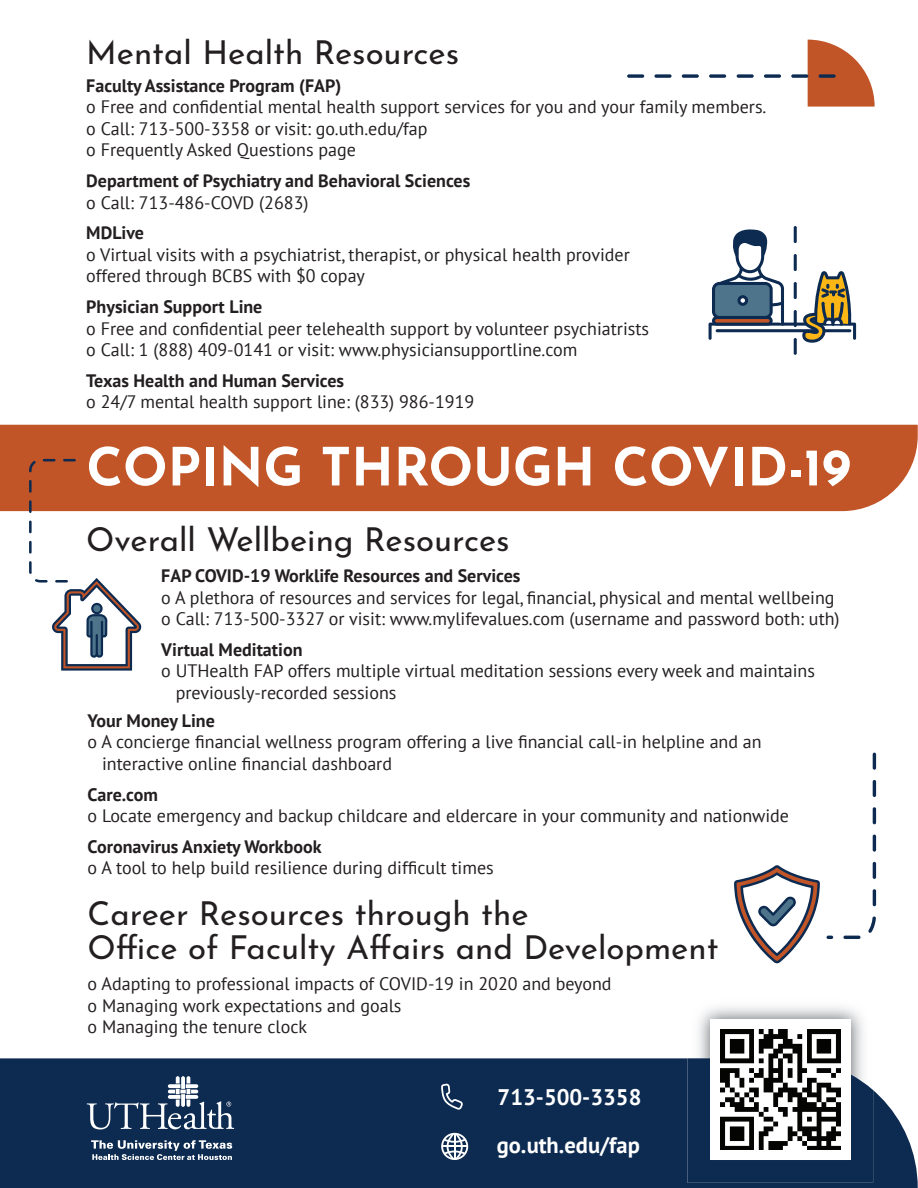
<style>
.page{position:relative;width:918px;height:1188px;background:#fff}
.page>*{position:absolute;margin:0;border:0;box-sizing:border-box;transform-origin:0 0}
.t1{font:700 52.5px "Josefin Sans";color:#fff}
.t2{font:33px/34.5px "Josefin Sans";color:#231f20}
.t3{font:700 22.5px "PT Sans";color:#fff}
.t4{font:18px/21.6px "PT Sans";color:#231f20}
.t5{font:700 18px "PT Sans";color:#231f20}
</style>
<div class="page">
<div style="left:0;top:1058px;width:918px;height:130px;background:#0d2b51"></div>
<div style="left:0;top:425px;width:918px;height:86px;background:#c25527"></div>
<svg style="left:808px;top:40px;width:67px;height:67px"></svg>
<svg style="left:734px;top:865px;width:86px;height:98px"></svg>
<svg style="left:827px;top:753px;width:49px;height:186px"></svg>
<svg style="left:737px;top:74px;width:17px;height:4px"></svg>
<svg style="left:764px;top:74px;width:17px;height:4px"></svg>
<svg style="left:791px;top:74px;width:17px;height:4px"></svg>
<svg style="left:819px;top:74px;width:17px;height:4px"></svg>
<svg style="left:627px;top:74px;width:17px;height:4px"></svg>
<svg style="left:654px;top:74px;width:18px;height:4px"></svg>
<svg style="left:682px;top:74px;width:17px;height:4px"></svg>
<svg style="left:709px;top:74px;width:17px;height:4px"></svg>
<svg style="left:709px;top:228px;width:147px;height:115px"></svg>
<hr style="left:794px;top:226px;width:3px;height:17px;background:#0d2b51;border-radius:2px">
<hr style="left:794px;top:254px;width:3px;height:17px;background:#0d2b51;border-radius:2px">
<hr style="left:794px;top:282px;width:3px;height:17px;background:#0d2b51;border-radius:2px">
<hr style="left:794px;top:310px;width:3px;height:17px;background:#0d2b51;border-radius:2px">
<hr style="left:794px;top:338px;width:3px;height:17px;background:#0d2b51;border-radius:2px">
<svg style="left:29px;top:459px;width:113px;height:212px"></svg>
<hr style="left:90px;top:621px;width:3px;height:16px;background:#0d2b51">
<hr style="left:96px;top:634px;width:2px;height:21px;background:#0d2b51">
<svg style="left:441px;top:1133px;width:27px;height:27px"></svg>
<svg style="left:441px;top:1084px;width:22px;height:26px"></svg>
<img style="left:687px;top:1058px;width:186px;height:125px">
<div style="left:710px;top:1020px;width:141px;height:140px;background:#fff"></div>
<img style="left:720px;top:1030px;width:120px;height:120px">
<svg style="left:91px;top:1140px;width:141px;height:20px"></svg>
<svg style="left:87px;top:1076px;width:147px;height:53px"></svg>
<h2 class="t2" style="left:86px;top:31px;width:374px">Mental Health Resources</h2>
<p class="t5" style="left:86px;top:73px;width:257px">Faculty Assistance Program (FAP)</p>
<p class="t4" style="left:86px;top:96px;width:682px">o Free and confidential mental health support services for you and your family members. o Call: 713-500-3358 or visit: go.uth.edu/fap<br>o Frequently Asked Questions page</p>
<p class="t5" style="left:86px;top:169px;width:386px">Department of Psychiatry and Behavioral Sciences</p>
<p class="t4" style="left:86px;top:191px;width:224px">o Call: 713-486-COVD (2683)</p>
<p class="t5" style="left:86px;top:221px;width:59px">MDLive</p>
<p class="t4" style="left:86px;top:243px;width:545px">o Virtual visits with a psychiatrist, therapist, or physical health provider offered through BCBS with $0 copay</p>
<p class="t5" style="left:86px;top:295px;width:178px">Physician Support Line</p>
<p class="t4" style="left:86px;top:317px;width:564px">o Free and confidential peer telehealth support by volunteer psychiatrists o Call: 1 (888) 409-0141 or visit: www.physiciansupportline.com</p>
<p class="t5" style="left:86px;top:369px;width:259px">Texas Health and Human Services</p>
<p class="t4" style="left:86px;top:391px;width:389px">o 24/7 mental health support line: (833) 986-1919</p>
<h1 class="t1" style="left:86px;top:420px;width:766px">COPING THROUGH COVID-19</h1>
<h2 class="t2" style="left:86px;top:518px;width:425px">Overall Wellbeing Resources</h2>
<p class="t5" style="left:161px;top:564px;width:361px">FAP COVID-19 Worklife Resources and Services</p>
<p class="t4" style="left:161px;top:586px;width:680px">o A plethora of resources and services for legal, financial, physical and mental wellbeing o Call: 713-500-3327 or visit: www.mylifevalues.com (username and password both: uth)</p>
<p class="t5" style="left:161px;top:637px;width:143px">Virtual Meditation</p>
<p class="t4" style="left:176px;top:660px;width:641px;text-indent:-14px">o UTHealth FAP offers multiple virtual meditation sessions every week and maintains previously-recorded sessions</p>
<p class="t5" style="left:88px;top:709px;width:129px">Your Money Line</p>
<p class="t4" style="left:102px;top:731px;width:661px;text-indent:-14px">o A concierge financial wellness program offering a live financial call-in helpline and an interactive online financial dashboard</p>
<p class="t5" style="left:88px;top:782px;width:72px">Care.com</p>
<p class="t4" style="left:88px;top:805px;width:703px">o Locate emergency and backup childcare and eldercare in your community and nationwide</p>
<p class="t5" style="left:88px;top:835px;width:235px">Coronavirus Anxiety Workbook</p>
<p class="t4" style="left:88px;top:857px;width:408px">o A tool to help build resilience during difficult times</p>
<h2 class="t2" style="left:88px;top:892px;width:632px">Career Resources through the<br>Office of Faculty Affairs and Development</h2>
<p class="t4" style="left:88px;top:972px;width:525px">o Adapting to professional impacts of COVID-19 in 2020 and beyond o Managing work expectations and goals<br>o Managing the tenure clock</p>
<p class="t3" style="left:498px;top:1082px;width:145px">713-500-3358</p>
<p class="t3" style="left:497px;top:1130px;width:145px">go.uth.edu/fap</p>
</div>
